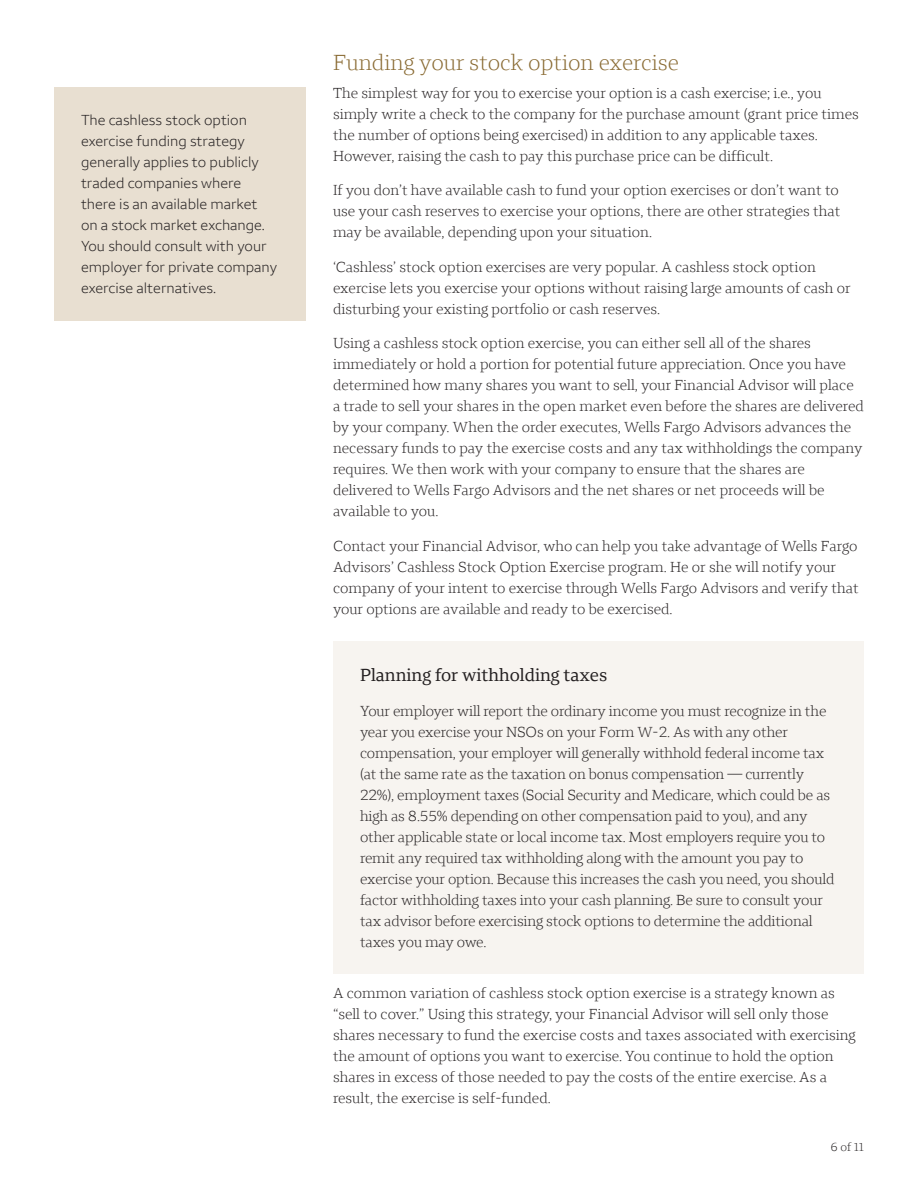
<style>
.page{position:relative;width:918px;height:1188px;background:#fff}
.page>*{position:absolute;margin:0;border:0;box-sizing:border-box;transform-origin:0 0}
.t1{font:300 22.5px "Wells Fargo Serif";color:#896a32}
.t2{font:18px "Wells Fargo Serif";color:#231f20}
.t3{font:300 15px/21px "Wells Fargo Serif";color:#231f20}
.t4{font:300 15px/21px "Wells Fargo Sans";color:#231f20}
.t5{font:300 12px "Wells Fargo Serif";color:#231f20}
</style>
<div class="page">
<div style="left:54px;top:87px;width:252px;height:234px;background:#e8dfd1"></div>
<div style="left:333px;top:641px;width:531px;height:333px;background:#f7f4f0"></div>
<p class="t4" style="left:81px;top:110px;width:198px">The cashless stock option exercise funding strategy generally applies to publicly traded companies where there is an available market on a stock market exchange.<br>You should consult with your employer for private company exercise alternatives.</p>
<h2 class="t1" style="left:333px;top:49px;width:347px">Funding your stock option exercise</h2>
<p class="t3" style="left:333px;top:82px;width:527px">The simplest way for you to exercise your option is a cash exercise; i.e., you simply write a check to the company for the purchase amount (grant price times the number of options being exercised) in addition to any applicable taxes.<br>However, raising the cash to pay this purchase price can be difficult.</p>
<p class="t3" style="left:333px;top:180px;width:509px;text-align:justify">If you don’t have available cash to fund your option exercises or don’t want to use your cash reserves to exercise your options, there are other strategies that may be available, depending upon your situation.</p>
<p class="t3" style="left:333px;top:256px;width:519px">‘Cashless’ stock option exercises are very popular. A cashless stock option exercise lets you exercise your options without raising large amounts of cash or disturbing your existing portfolio or cash reserves.</p>
<p class="t3" style="left:333px;top:333px;width:532px">Using a cashless stock option exercise, you can either sell all of the shares immediately or hold a portion for potential future appreciation. Once you have determined how many shares you want to sell, your Financial Advisor will place a trade to sell your shares in the open market even before the shares are delivered by your company. When the order executes, Wells Fargo Advisors advances the necessary funds to pay the exercise costs and any tax withholdings the company requires. We then work with your company to ensure that the shares are delivered to Wells Fargo Advisors and the net shares or net proceeds will be available to you.</p>
<p class="t3" style="left:333px;top:535px;width:527px">Contact your Financial Advisor, who can help you take advantage of Wells Fargo Advisors’ Cashless Stock Option Exercise program. He or she will notify your company of your intent to exercise through Wells Fargo Advisors and verify that your options are available and ready to be exercised.</p>
<h3 class="t2" style="left:360px;top:664px;width:249px">Planning for withholding taxes</h3>
<p class="t3" style="left:360px;top:700px;width:476px">Your employer will report the ordinary income you must recognize in the year you exercise your NSOs on your Form W-2. As with any other compensation, your employer will generally withhold federal income tax (at the same rate as the taxation on bonus compensation — currently 22%), employment taxes (Social Security and Medicare, which could be as high as 8.55% depending on other compensation paid to you), and any other applicable state or local income tax. Most employers require you to remit any required tax withholding along with the amount you pay to exercise your option. Because this increases the cash you need, you should factor withholding taxes into your cash planning. Be sure to consult your tax advisor before exercising stock options to determine the additional taxes you may owe.</p>
<p class="t3" style="left:333px;top:982px;width:524px">A common variation of cashless stock option exercise is a strategy known as “sell to cover.” Using this strategy, your Financial Advisor will sell only those shares necessary to fund the exercise costs and taxes associated with exercising the amount of options you want to exercise. You continue to hold the option shares in excess of those needed to pay the costs of the entire exercise. As a result, the exercise is self-funded.</p>
<p class="t5" style="left:831px;top:1140px;width:35px">6 of 11</p>
</div>
